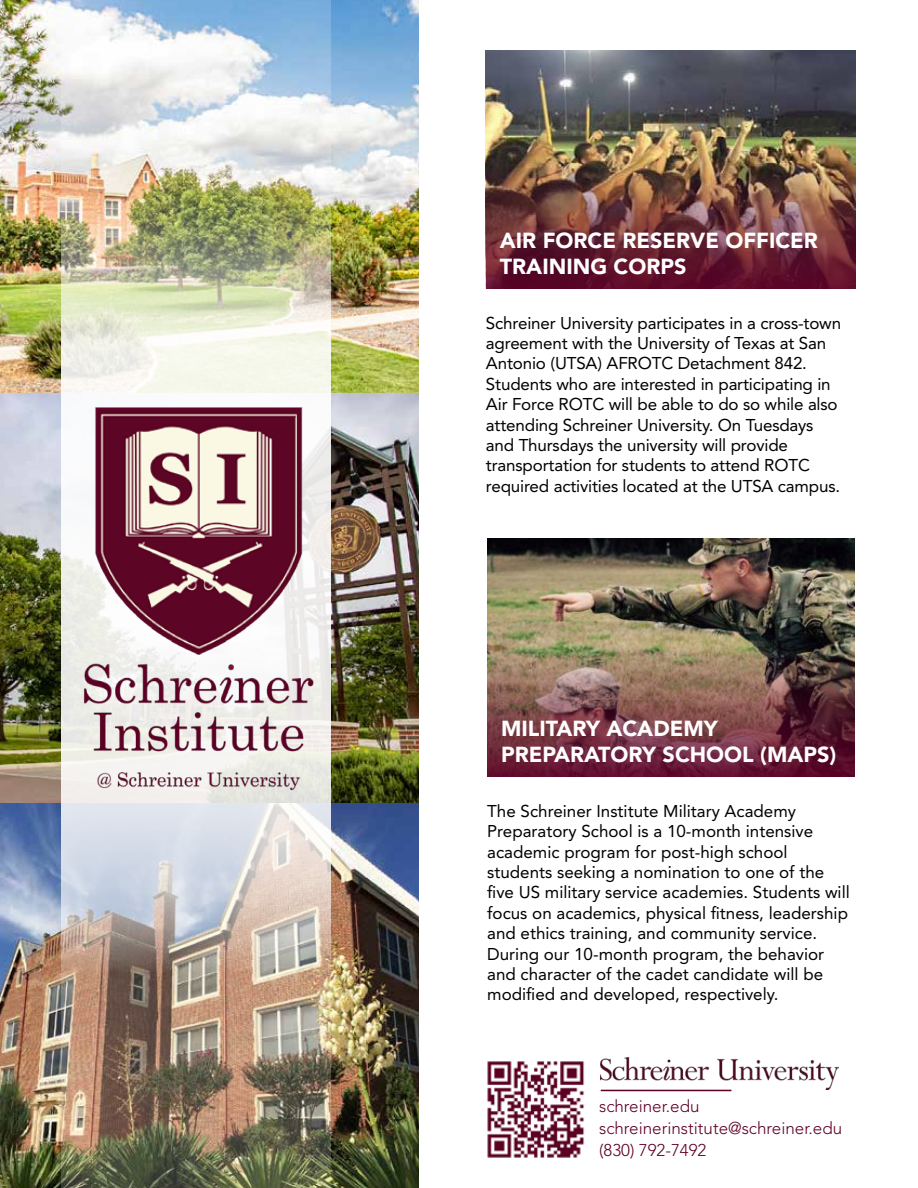
<style>
.page{position:relative;width:918px;height:1188px;background:#fff}
.page>*{position:absolute;margin:0;border:0;box-sizing:border-box;transform-origin:0 0}
.t1{font:900 21.6px/26px "Avenir LT Std";color:#fff}
.t2{font:16.95px/20.4px "Avenir LT Std";color:#000}
.t3{font:300 16.95px/21.6px "Avenir LT Std";color:#5f0128}
</style>
<div class="page">
<img style="left:486px;top:51px;width:370px;height:238px">
<img style="left:0;top:0;width:419px;height:1188px">
<img style="left:62px;top:0;width:269px;height:531px">
<img style="left:62px;top:531px;width:269px;height:657px">
<img style="left:71px;top:383px;width:251px;height:440px">
<img style="left:487px;top:539px;width:367px;height:238px">
<img style="left:487px;top:1061px;width:98px;height:97px">
<img style="left:601px;top:1058px;width:238px;height:32px">
<hr style="left:601px;top:1090px;width:130px;height:1px;background:#5f0128">
<p class="t1" style="left:500px;top:227px;width:320px">AIR FORCE RESERVE OFFICER<br>TRAINING CORPS</p>
<p class="t2" style="left:486px;top:313px;width:357px">Schreiner University participates in a cross-town agreement with the University of Texas at San Antonio (UTSA) AFROTC Detachment 842.<br>Students who are interested in participating in Air Force ROTC will be able to do so while also attending Schreiner University. On Tuesdays and Thursdays the university will provide transportation for students to attend ROTC required activities located at the UTSA campus.</p>
<p class="t1" style="left:501px;top:715px;width:337px">MILITARY ACADEMY<br>PREPARATORY SCHOOL (MAPS)</p>
<p class="t2" style="left:487px;top:801px;width:364px">The Schreiner Institute Military Academy Preparatory School is a 10-month intensive academic program for post-high school students seeking a nomination to one of the five US military service academies. Students will focus on academics, physical fitness, leadership and ethics training, and community service.<br>During our 10-month program, the behavior and character of the cadet candidate will be modified and developed, respectively.</p>
<p class="t3" style="left:599px;top:1096px;width:245px">schreiner.edu schreinerinstitute@schreiner.edu (830) 792-7492</p>
</div>
